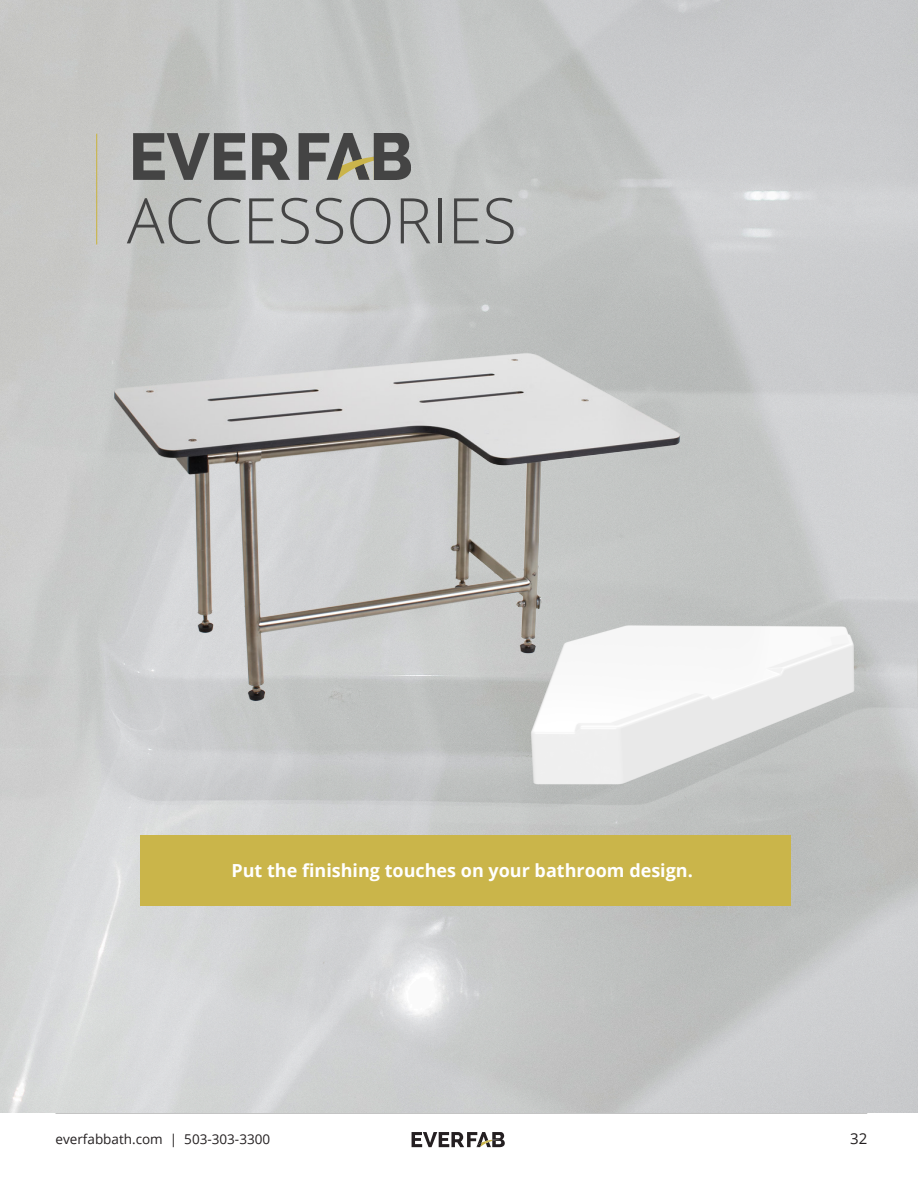
<style>
.page{position:relative;width:918px;height:1188px;background:#fff}
.page>*{position:absolute;margin:0;border:0;box-sizing:border-box;transform-origin:0 0}
.Big_Page_Header{font:300 63px "Open Sans";color:#444}
.t1{font:700 18px "Open Sans";color:#fff}
.t2{font:15px "Open Sans";color:#231f20}
.t3{font:13.5px "Open Sans";color:#231f20}
</style>
<div class="page">
<hr style="left:56px;top:1113px;width:811px;height:1px;background:#444">
<svg style="left:412px;top:1132px;width:93px;height:16px"></svg>
<img style="left:0;top:0;width:918px;height:1113px">
<img style="left:133px;top:134px;width:280px;height:45px">
<hr style="left:96px;top:134px;width:1px;height:110px;background:#cab54a">
<div style="left:140px;top:835px;width:651px;height:71px;background:#cab54a"></div>
<img style="left:78px;top:283px;width:637px;height:473px">
<img style="left:519px;top:473px;width:366px;height:457px">
<hr style="left:917px;top:658px;width:1px;height:39px;background:#b5b4ab">
<p class="Big_Page_Header" style="left:127px;top:177px;width:392px">ACCESSORIES</p>
<p class="t1" style="left:232px;top:858px;width:463px">Put the finishing touches on your bathroom design.</p>
<p class="t3" style="left:56px;top:1130px;width:216px">everfabbath.com | 503-303-3300</p>
<p class="t2" style="left:850px;top:1128px;width:19px">32</p>
</div>
